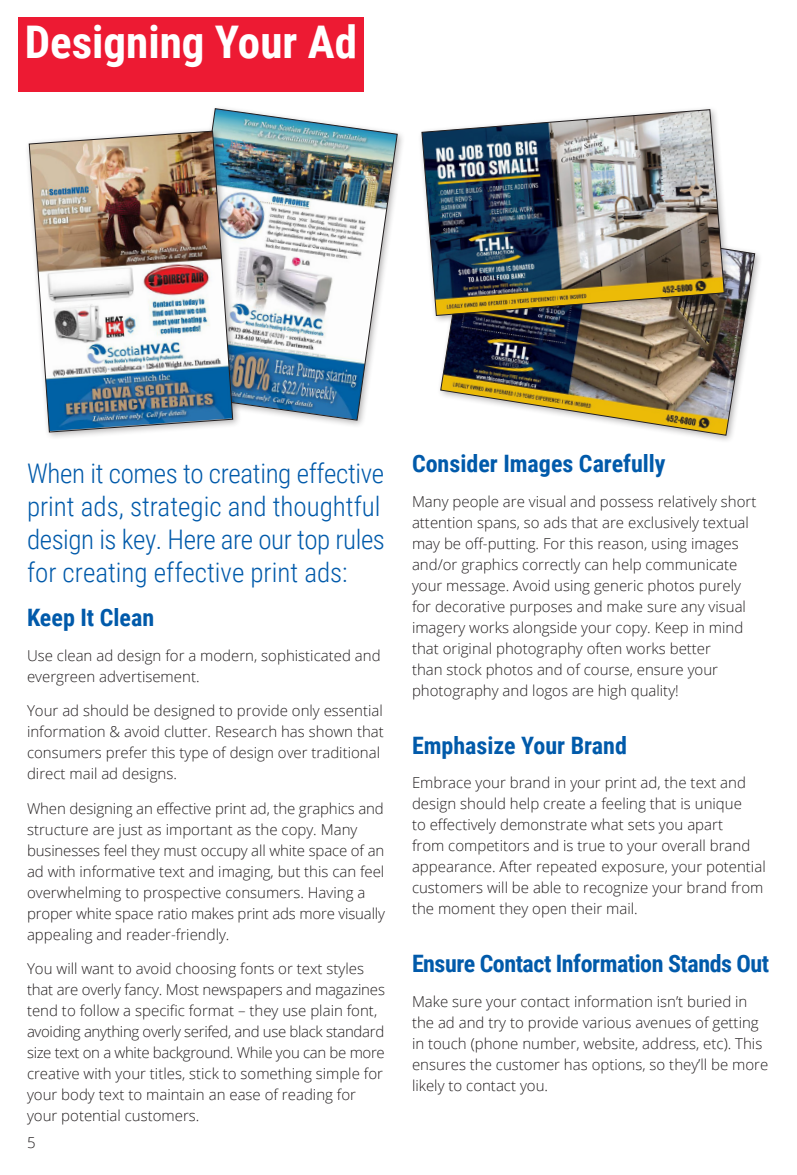
<style>
.page{position:relative;width:797px;height:1175px;background:#fff}
.page>*{position:absolute;margin:0;border:0;box-sizing:border-box;transform-origin:0 0}
.t1{font:700 45px "Roboto Condensed";color:#fff}
.t2{font:300 27px/33px "Roboto Condensed";color:#015aaa}
.t3{font:700 24px "Roboto Condensed";color:#015aaa}
.t4{font:700 24px "Roboto Condensed";letter-spacing:-.02em;color:#015aaa}
.t5{font:300 15px/21px "Open Sans";color:#231f20}
</style>
<div class="page">
<img style="left:440px;top:248px;width:315px;height:187px">
<div style="left:418px;top:106px;width:314px;height:218px;background:#231f20;opacity:.36"></div>
<img style="left:421px;top:109px;width:303px;height:207px">
<div style="left:18px;top:17px;width:346px;height:74px;background:#ed1a33"></div>
<img style="left:211px;top:108px;width:186px;height:312px">
<div style="left:25px;top:127px;width:216px;height:313px;background:#231f20;opacity:.36"></div>
<img style="left:29px;top:131px;width:204px;height:301px">
<p class="t1" style="left:25px;top:10px;width:334px">Designing Your Ad</p>
<p class="t2" style="left:27px;top:455px;width:359px">When it comes to creating effective print ads, strategic and thoughtful design is key. Here are our top rules for creating effective print ads:</p>
<p class="t3" style="left:27px;top:600px;width:129px">Keep It Clean</p>
<p class="t5" style="left:27px;top:644px;width:355px">Use clean ad design for a modern, sophisticated and evergreen advertisement.</p>
<p class="t5" style="left:27px;top:699px;width:358px">Your ad should be designed to provide only essential information &amp; avoid clutter. Research has shown that consumers prefer this type of design over traditional direct mail ad designs.</p>
<p class="t5" style="left:27px;top:797px;width:359px">When designing an effective print ad, the graphics and structure are just as important as the copy. Many businesses feel they must occupy all white space of an ad with informative text and imaging, but this can feel overwhelming to prospective consumers. Having a proper white space ratio makes print ads more visually appealing and reader-friendly.</p>
<p class="t5" style="left:27px;top:957px;width:359px">You will want to avoid choosing fonts or text styles that are overly fancy. Most newspapers and magazines tend to follow a specific format – they use plain font, avoiding anything overly serifed, and use black standard size text on a white background. While you can be more creative with your titles, stick to something simple for your body text to maintain an ease of reading for your potential customers.</p>
<p class="t5" style="left:27px;top:1131px;width:10px">5</p>
<p class="t3" style="left:412px;top:447px;width:255px">Consider Images Carefully</p>
<p class="t5" style="left:412px;top:490px;width:346px">Many people are visual and possess relatively short attention spans, so ads that are exclusively textual may be off-putting. For this reason, using images and/or graphics correctly can help communicate your message. Avoid using generic photos purely for decorative purposes and make sure any visual imagery works alongside your copy. Keep in mind that original photography often works better<br>than stock photos and of course, ensure your photography and logos are high quality!</p>
<p class="t3" style="left:412px;top:728px;width:216px">Emphasize Your Brand</p>
<p class="t5" style="left:412px;top:772px;width:355px">Embrace your brand in your print ad, the text and design should help create a feeling that is unique<br>to effectively demonstrate what sets you apart<br>from competitors and is true to your overall brand appearance. After repeated exposure, your potential customers will be able to recognize your brand from the moment they open their mail.</p>
<p class="t4" style="left:412px;top:946px;width:359px">Ensure Contact Information Stands Out</p>
<p class="t5" style="left:412px;top:990px;width:358px">Make sure your contact information isn’t buried in the ad and try to provide various avenues of getting in touch (phone number, website, address, etc). This ensures the customer has options, so they’ll be more likely to contact you.</p>
</div>
